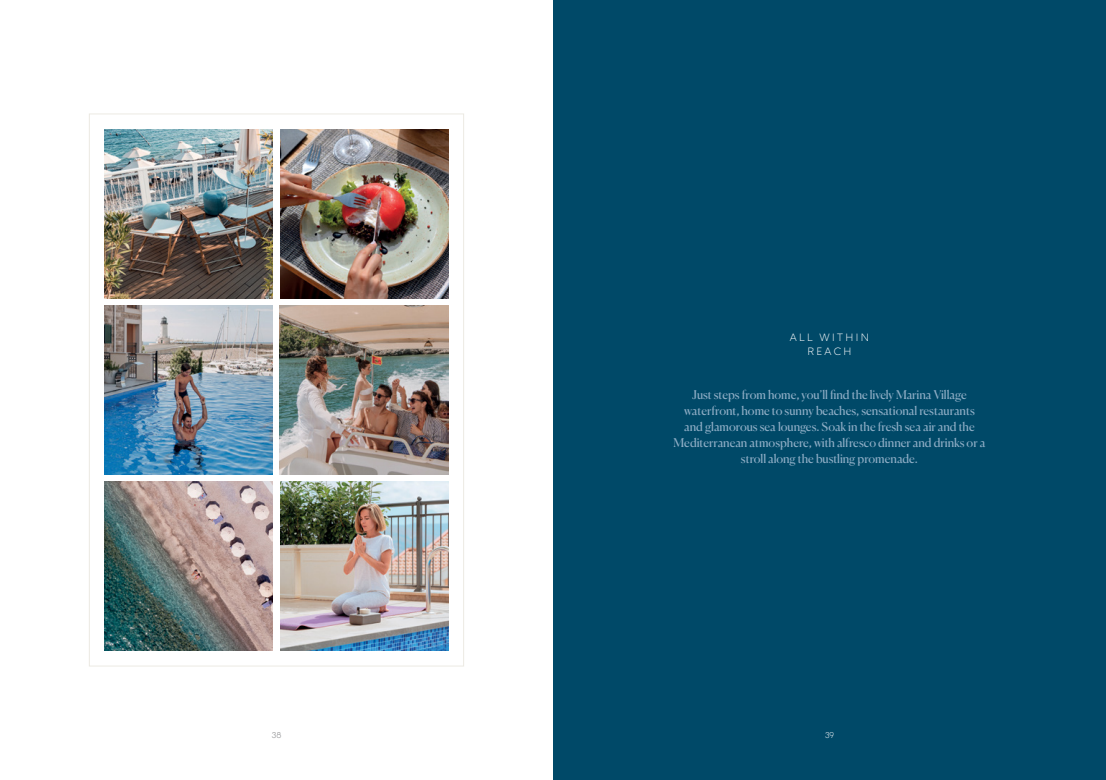
<style>
.page{position:relative;width:1106px;height:780px;background:#fff}
.page>*{position:absolute;margin:0;border:0;box-sizing:border-box;transform-origin:0 0}
.t1{font:12px/16px "Canela";color:#8eadc5;text-align:center}
.t2{font:300 10px/14px "F37 Ginger Pro";letter-spacing:.24em;color:#fff;text-align:center}
.t3{font:300 8px "F37 Ginger Pro";color:#77787b}
.t4{font:300 8px "F37 Ginger Pro";color:#fff}
</style>
<div class="page">
<div style="left:553px;top:0;width:553px;height:780px;background:#004968"></div>
<img style="left:104px;top:130px;width:169px;height:168px">
<img style="left:104px;top:305px;width:169px;height:169px">
<img style="left:280px;top:305px;width:168px;height:169px">
<img style="left:104px;top:481px;width:169px;height:169px">
<img style="left:280px;top:481px;width:169px;height:169px">
<img style="left:280px;top:130px;width:169px;height:168px">
<p class="t2" style="left:790px;top:330px;width:81px">ALL WITHIN<br>REACH</p>
<p class="t1" style="left:673px;top:386px;width:313px">Just steps from home, you’ll find the lively Marina Village waterfront, home to sunny beaches, sensational restaurants and glamorous sea lounges. Soak in the fresh sea air and the Mediterranean atmosphere, with alfresco dinner and drinks or a stroll along the bustling promenade.</p>
<p class="t3" style="left:272px;top:730px;width:11px">38</p>
<p class="t4" style="left:825px;top:730px;width:11px">39</p>
</div>
